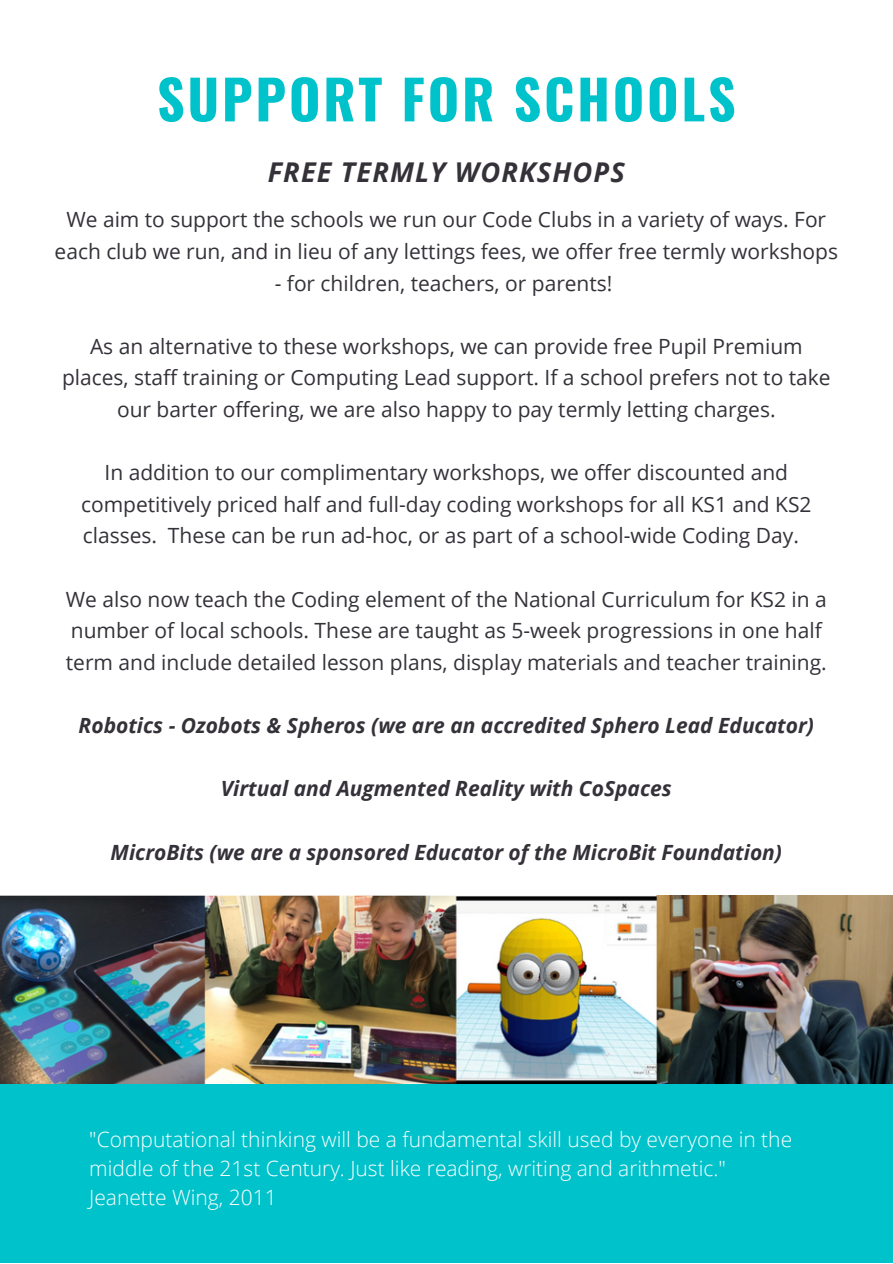
<style>
.page{position:relative;width:893px;height:1264px;background:#fff}
.page>*{position:absolute;margin:0;border:0;box-sizing:border-box;transform-origin:0 0}
.t1{font:700 54px "Oswald";letter-spacing:.05em;color:#00c2cb}
.t2{font:italic 700 27.3px "Open Sans";letter-spacing:.04em;color:#353139}
.t3{font:21px/31.7px "Open Sans";color:#353139;text-align:center}
.t4{font:italic 700 21px "Open Sans";color:#353139}
.t5{font:300 21px/29.2px "Open Sans";color:#fff}
</style>
<div class="page">
<img style="left:0;top:895px;width:892px;height:189px">
<div style="left:0;top:1084px;width:892px;height:178px;background:#00c2cb"></div>
<p class="t1" style="left:157px;top:57px;width:580px">SUPPORT FOR SCHOOLS</p>
<p class="t2" style="left:268px;top:153px;width:358px">FREE TERMLY WORKSHOPS</p>
<p class="t3" style="left:55px;top:203px;width:784px">We aim to support the schools we run our Code Clubs in a variety of ways. For each club we run, and in lieu of any lettings fees, we offer free termly workshops</p>
<p class="t3" style="left:275px;top:266px;width:339px">- for children, teachers, or parents!</p>
<p class="t3" style="left:62px;top:330px;width:770px">As an alternative to these workshops, we can provide free Pupil Premium places, staff training or Computing Lead support. If a school prefers not to take our barter offering, we are also happy to pay termly letting charges.</p>
<p class="t3" style="left:81px;top:456px;width:732px">In addition to our complimentary workshops, we offer discounted and competitively priced half and full-day coding workshops for all KS1 and KS2 classes. These can be run ad-hoc, or as part of a school-wide Coding Day.</p>
<p class="t3" style="left:66px;top:582px;width:762px;text-align:left">We also now teach the Coding element of the National Curriculum for KS2 in a number of local schools. These are taught as 5-week progressions in one half term and include detailed lesson plans, display materials and teacher training.</p>
<p class="t4" style="left:79px;top:710px;width:736px">Robotics - Ozobots &amp; Spheros (we are an accredited Sphero Lead Educator)</p>
<p class="t4" style="left:221px;top:774px;width:452px">Virtual and Augmented Reality with CoSpaces</p>
<p class="t4" style="left:111px;top:837px;width:672px">MicroBits (we are a sponsored Educator of the MicroBit Foundation)</p>
<p class="t5" style="left:89px;top:1123px;width:704px">"Computational thinking will be a fundamental skill used by everyone in the middle of the 21st Century. Just like reading, writing and arithmetic."</p>
<p class="t5" style="left:89px;top:1182px;width:189px">Jeanette Wing, 2011</p>
</div>
